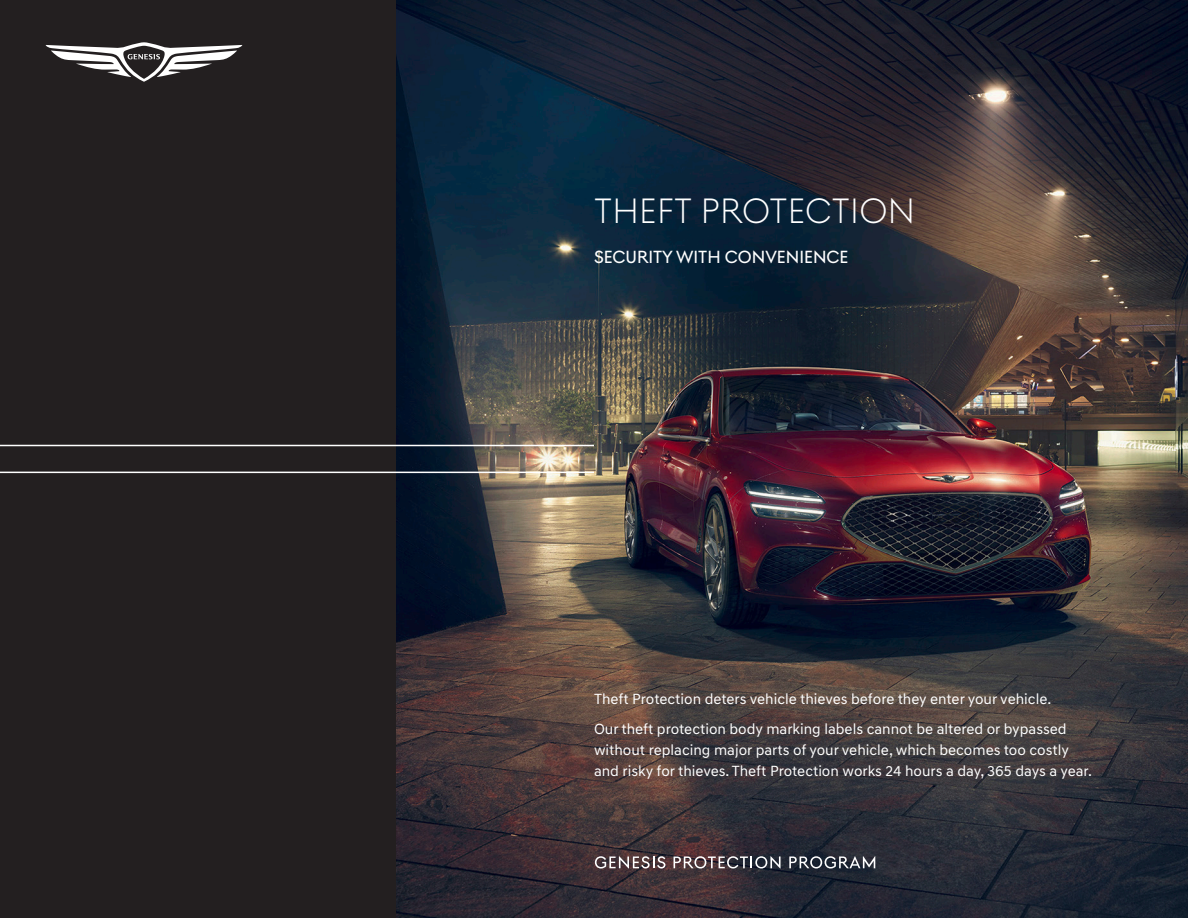
<style>
.page{position:relative;width:1188px;height:918px;background:#fff}
.page>*{position:absolute;margin:0;border:0;box-sizing:border-box;transform-origin:0 0}
.t1{font:300 36px "Genesis Sans Head";letter-spacing:.01em;color:#fff}
.t2{font:18px "Genesis Sans Head";color:#fff}
.t3{font:15px/21px "Genesis Sans Text";color:#fff}
</style>
<div class="page">
<img style="left:396px;top:0;width:792px;height:918px">
<div style="left:0;top:0;width:396px;height:918px;background:#231f20"></div>
<hr style="left:0;top:445px;width:594px;height:1px;background:#fff">
<hr style="left:0;top:472px;width:594px;height:1px;background:#fff">
<svg style="left:46px;top:42px;width:196px;height:40px"></svg>
<svg style="left:595px;top:856px;width:70px;height:13px"></svg>
<svg style="left:674px;top:856px;width:107px;height:13px"></svg>
<svg style="left:789px;top:856px;width:86px;height:13px"></svg>
<p class="t1" style="left:594px;top:190px;width:323px">THEFT PROTECTION</p>
<p class="t2" style="left:594px;top:247px;width:256px">SECURITY WITH CONVENIENCE</p>
<p class="t3" style="left:594px;top:689px;width:459px">Theft Protection deters vehicle thieves before they enter your vehicle.</p>
<p class="t3" style="left:594px;top:719px;width:500px">Our theft protection body marking labels cannot be altered or bypassed without replacing major parts of your vehicle, which becomes too costly and risky for thieves. Theft Protection works 24 hours a day, 365 days a year.</p>
</div>
